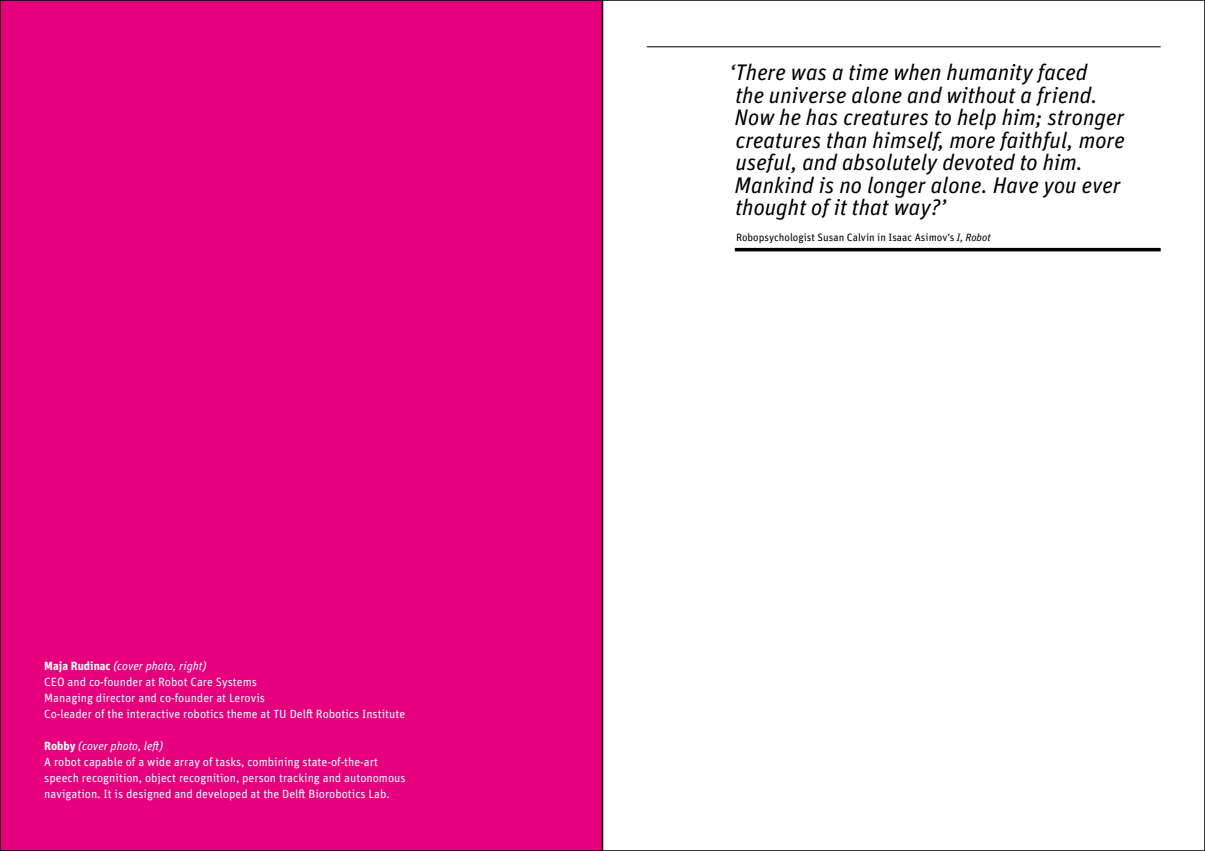
<style>
.page{position:relative;width:1205px;height:851px;background:#fff}
.page>*{position:absolute;margin:0;border:0;box-sizing:border-box;transform-origin:0 0}
.t1{font:italic 22.5px/22.5px "Unit OT";color:#000}
.t2{font:11.88px/16px "Unit OT";color:#fff}
.t3{font:10.62px "Unit OT";color:#000}
.s1{font-weight:700}
.s2{font-style:italic}
</style>
<div class="page">
<div style="left:0;top:0;width:602px;height:850px;background:#e6007d"></div>
<hr style="left:647px;top:46px;width:513px;height:1px;background:#000">
<hr style="left:735px;top:248px;width:425px;height:3px;background:#000">
<p class="t2" style="left:44px;top:657px;width:362px"><span class="s1">Maja Rudinac</span> <span class="s2">(cover photo, right)<br></span>CEO and co-founder at Robot Care Systems<br>Managing director and co-founder at Lerovis<br>Co-leader of the interactive robotics theme at TU Delft Robotics Institute</p>
<p class="t2" style="left:44px;top:737px;width:363px"><span class="s1">Robby</span> <span class="s2">(cover photo, left)<br></span>A robot capable of a wide array of tasks, combining state-of-the-art speech recognition, object recognition, person tracking and autonomous navigation. It is designed and developed at the Delft Biorobotics Lab.</p>
<p class="t1" style="left:729px;top:61px;width:397px">‘There was a time when humanity faced<br>the universe alone and without a friend.<br>Now he has creatures to help him; stronger creatures than himself, more faithful, more useful, and absolutely devoted to him.<br>Mankind is no longer alone. Have you ever thought of it that way?’</p>
<p class="t3" style="left:736px;top:230px;width:256px">Robopsychologist Susan Calvin in Isaac Asimov’s <span class="s2">I, Robot</span></p>
</div>
